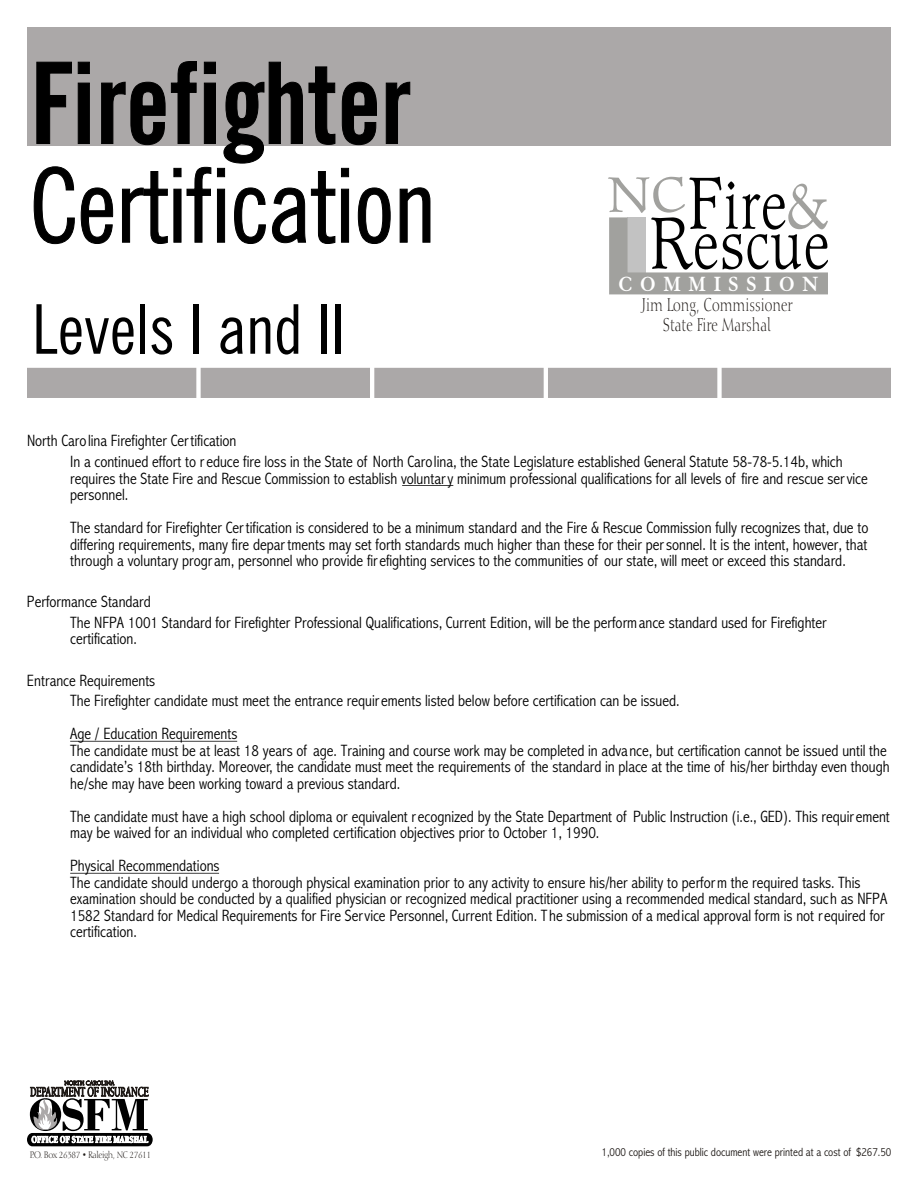
<style>
.page{position:relative;width:918px;height:1188px;background:#fff}
.page>*{position:absolute;margin:0;border:0;box-sizing:border-box;transform-origin:0 0}
.t1{font:112.5px "News Goth Bd X Cn BT";color:#000}
.t2{font:102.15px "News Goth Cn BT";color:#000}
.t3{font:87px "Elegant Garamond BT";color:#a1a19e;scale:.89 1}
.t4{font:68.55px "News Goth Cn BT";color:#000}
.t5{font:300 67.05px "Caxton BT";color:#000;scale:.89 1}
.t6{font:300 66.9px "Caxton BT";color:#000;scale:.89 1}
.t7{font:700 22.2px "Elegant Garamond BT";letter-spacing:.375em;color:#fff;scale:.92 1}
.t8{font:18px/19.4px "Calligraph 810 BT";color:#1f1a17;text-align:center;scale:.68 1}
.t9{font:300 16.5px/16.5px "Abadi MT Condensed";color:#000}
.t10{font:300 12px "Abadi MT Condensed";color:#1f1a17}
.t11{font:9.3px "Calligraph 810 BT";letter-spacing:-.06em;color:#1f1a17;scale:.84 1}
.s1{font-size:78.45px}
.s2{font-size:78.3px}
</style>
<div class="page">
<div style="left:27px;top:27px;width:864px;height:118px;background:#aba8a8"></div>
<svg style="left:609px;top:217px;width:219px;height:77px"></svg>
<div style="left:27px;top:368px;width:864px;height:30px;background:#aba8a8"></div>
<hr style="left:402px;top:485px;width:51px;height:1px;background:#000">
<hr style="left:70px;top:741px;width:167px;height:1px;background:#000">
<hr style="left:70px;top:873px;width:149px;height:1px;background:#000">
<svg style="left:27px;top:1080px;width:126px;height:66px"></svg>
<h1 class="t1" style="left:30px;top:58px;width:382px">Firefighter</h1>
<h2 class="t2" style="left:30px;top:165px;width:408px">Certification</h2>
<h3 class="t4" style="left:32px;top:302px;width:315px">Levels I and II</h3>
<h3 class="t5" style="left:606px;top:178px;width:206px"><sup>NC</sup><span class="s1">F</span>ire</h3>
<h3 class="t3" style="left:785px;top:162px;width:52px">&amp;</h3>
<h3 class="t6" style="left:649px;top:218px;width:205px"><span class="s2">R</span>escue</h3>
<h3 class="t7" style="left:619px;top:274px;width:218px">COMMISSION</h3>
<p class="t8" style="left:641px;top:297px;width:224px">Jim Long, Commissioner<br>State Fire Marshal</p>
<p class="t9" style="left:70px;top:432px;width:774px;line-height:20.7px;text-indent:-43px">North Carolina Firefighter Certification<br>In a continued effort to reduce fire loss in the State of North Carolina, the State Legislature established General Statute 58-78-5.14b, which</p>
<p class="t9" style="left:70px;top:472px;width:799px">requires the State Fire and Rescue Commission to establish voluntary minimum professional qualifications for all levels of fire and rescue service personnel.</p>
<p class="t9" style="left:70px;top:521px;width:800px;text-align:justify">The standard for Firefighter Certification is considered to be a minimum standard and the Fire &amp; Rescue Commission fully recognizes that, due to differing requirements, many fire depar tments may set forth standards much higher than these for their personnel. It is the intent, however, that through a voluntary program, personnel who provide firefighting services to the communities of our state, will meet or exceed this standard.</p>
<p class="t9" style="left:70px;top:593px;width:758px;line-height:20.7px;text-indent:-43px">Performance Standard<br>The NFPA 1001 Standard for Firefighter Professional Qualifications, Current Edition, will be the performance standard used for Firefighter</p>
<p class="t9" style="left:70px;top:632px;width:68px">certification.</p>
<p class="t9" style="left:70px;top:672px;width:611px;line-height:20.7px;text-indent:-43px">Entrance Requirements<br>The Firefighter candidate must meet the entrance requirements listed below before certification can be issued.</p>
<p class="t9" style="left:70px;top:727px;width:821px">Age / Education Requirements<br>The candidate must be at least 18 years of age. Training and course work may be completed in advance, but certification cannot be issued until the candidate’s 18th birthday. Moreover, the candidate must meet the requirements of the standard in place at the time of his/her birthday even though he/she may have been working toward a previous standard.</p>
<p class="t9" style="left:70px;top:810px;width:821px">The candidate must have a high school diploma or equivalent recognized by the State Department of Public Instruction (i.e., GED). This requirement may be waived for an individual who completed certification objectives prior to October 1, 1990.</p>
<p class="t9" style="left:70px;top:859px;width:819px">Physical Recommendations<br>The candidate should undergo a thorough physical examination prior to any activity to ensure his/her ability to perform the required tasks. This examination should be conducted by a qualified physician or recognized medical practitioner using a recommended medical standard, such as NFPA 1582 Standard for Medical Requirements for Fire Service Personnel, Current Edition. The submission of a medical approval form is not required for certification.</p>
<p class="t11" style="left:30px;top:1151px;width:146px">P.O. Box 26387 • Raleigh, NC 27611</p>
<p class="t10" style="left:602px;top:1148px;width:291px">1,000 copies of this public document were printed at a cost of $267.50</p>
</div>
